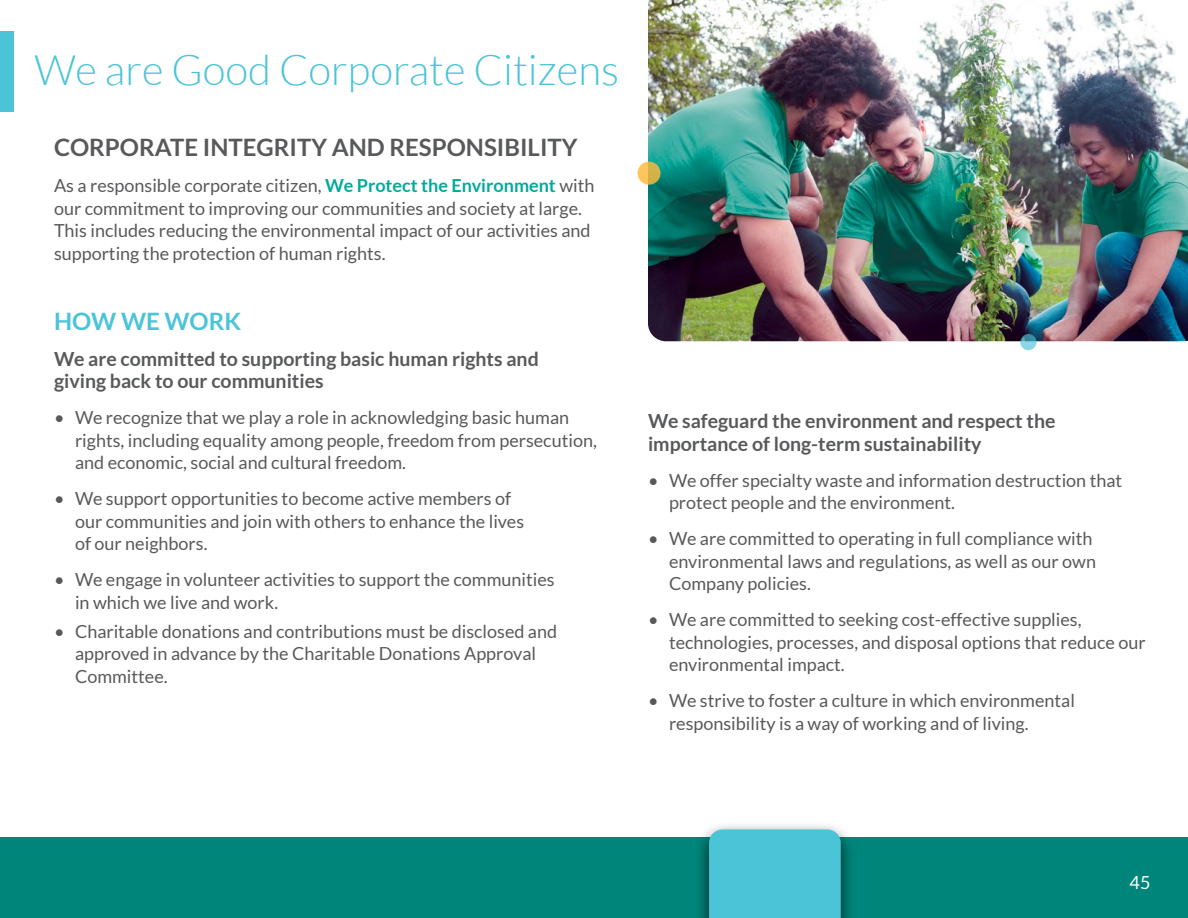
<style>
.page{position:relative;width:1188px;height:918px;background:#fff}
.page>*{position:absolute;margin:0;border:0;box-sizing:border-box;transform-origin:0 0}
.t1{font:300 42px "Lato";color:#4bc4d8}
.t2{font:700 24px "Lato";color:#58595b}
.t3{font:700 24px "Lato";color:#4bc4d8}
.t4{font:700 19.5px/22.5px "Lato";color:#58595b}
.t5{font:18px/22.5px "Lato";color:#58595b}
.t6{font:18px "Lato";color:#fff}
.s1{font-weight:700;color:#00ab9c}
</style>
<div class="page">
<img style="left:648px;top:0;width:540px;height:341px">
<div style="left:0;top:31px;width:14px;height:81px;background:#4bc4d8"></div>
<svg style="left:638px;top:162px;width:23px;height:23px"></svg>
<svg style="left:1020px;top:334px;width:16px;height:16px"></svg>
<div style="left:0;top:837px;width:1188px;height:81px;background:#00857a"></div>
<div style="left:694px;top:821px;width:162px;height:97px;background:#000;opacity:.75"></div>
<div style="left:709px;top:829px;width:132px;height:89px;background:#4bc4d8"></div>
<h1 class="t1" style="left:35px;top:47px;width:586px">We are Good Corporate Citizens</h1>
<h2 class="t2" style="left:54px;top:134px;width:525px">CORPORATE INTEGRITY AND RESPONSIBILITY</h2>
<p class="t5" style="left:54px;top:175px;width:542px">As a responsible corporate citizen, <span class="s1">We Protect the Environment</span> with our commitment to improving our communities and society at large.<br>This includes reducing the environmental impact of our activities and supporting the protection of human rights.</p>
<h2 class="t3" style="left:54px;top:307px;width:189px">HOW WE WORK</h2>
<p class="t4" style="left:54px;top:347px;width:486px">We are committed to supporting basic human rights and giving back to our communities</p>
<p class="t5" style="left:75px;top:406px;width:523px;text-indent:-21px">• We recognize that we play a role in acknowledging basic human rights, including equality among people, freedom from persecution, and economic, social and cultural freedom.</p>
<p class="t5" style="left:75px;top:487px;width:451px;text-indent:-21px">• We support opportunities to become active members of our communities and join with others to enhance the lives of our neighbors.</p>
<p class="t5" style="left:75px;top:568px;width:481px;text-indent:-21px">• We engage in volunteer activities to support the communities in which we live and work.</p>
<p class="t5" style="left:75px;top:620px;width:484px;text-indent:-21px">• Charitable donations and contributions must be disclosed and approved in advance by the Charitable Donations Approval<br>Committee.</p>
<p class="t4" style="left:648px;top:410px;width:409px">We safeguard the environment and respect the importance of long-term sustainability</p>
<p class="t5" style="left:669px;top:469px;width:455px;text-indent:-21px">• We offer specialty waste and information destruction that protect people and the environment.</p>
<p class="t5" style="left:669px;top:527px;width:429px;text-indent:-21px">• We are committed to operating in full compliance with environmental laws and regulations, as well as our own<br>Company policies.</p>
<p class="t5" style="left:669px;top:608px;width:478px;text-indent:-21px">• We are committed to seeking cost-effective supplies, technologies, processes, and disposal options that reduce our environmental impact.</p>
<p class="t5" style="left:669px;top:689px;width:407px;text-indent:-21px">• We strive to foster a culture in which environmental responsibility is a way of working and of living.</p>
<p class="t6" style="left:1130px;top:872px;width:22px">45</p>
</div>
